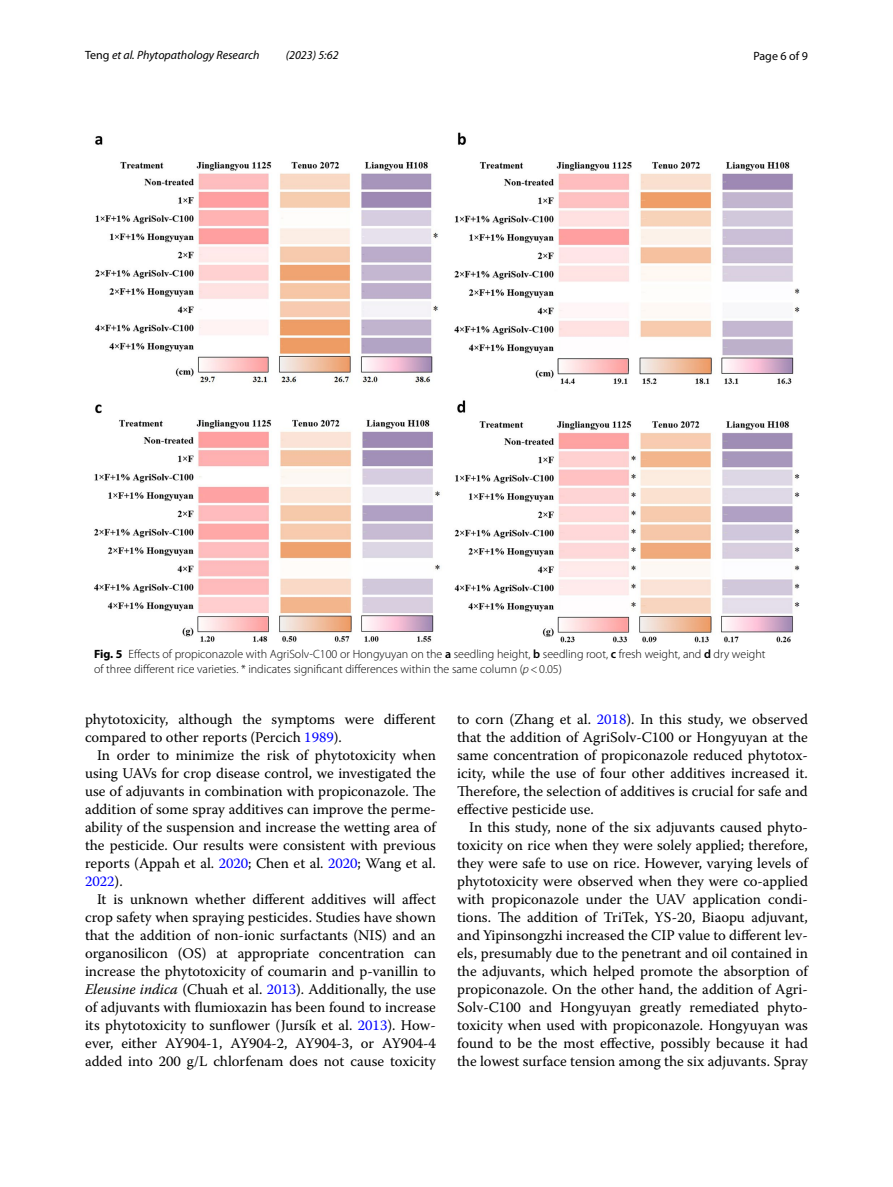
<style>
.page{position:relative;width:893px;height:1187px;background:#fff}
.page>*{position:absolute;margin:0;border:0;box-sizing:border-box;transform-origin:0 0}
.t1{font:14.7px/18px "Warnock Pro";color:#000;text-align:justify}
.t2{font:300 12px/15px "Myriad Pro";color:#000}
.t3{font:italic 12px "Myriad Pro";color:#000}
.t4{font:12px "Myriad Pro";color:#000}
.s1{font-style:normal}
.s2{font-weight:700}
.s3{font-weight:600}
.s4{font-style:italic}
.s5{color:#00f}
</style>
<div class="page">
<img style="left:94px;top:133px;width:705px;height:509px">
<p class="t3" style="left:85px;top:48px;width:176px"><span class="s1">Teng</span> et al. Phytopathology Research</p>
<p class="t3" style="left:286px;top:48px;width:54px">(2023) 5:62</p>
<p class="t4" style="left:753px;top:48px;width:56px">Page 6 of 9</p>
<p class="t2" style="left:94px;top:646px;width:673px"><span class="s2">Fig. 5</span> Effects of propiconazole with AgriSolv-C100 or Hongyuyan on the <span class="s3">a</span> seedling height, <span class="s3">b</span> seedling root, <span class="s3">c</span> fresh weight, and <span class="s3">d</span> dry weight of three different rice varieties. * indicates significant differences within the same column (<span class="s4">p</span>&lt;0.05)</p>
<p class="t1" style="left:85px;top:710px;width:352px">phytotoxicity, although the symptoms were different compared to other reports (Percich <span class="s5">1989</span>).</p>
<p class="t1" style="left:85px;top:746px;width:352px;text-indent:12px">In order to minimize the risk of phytotoxicity when using UAVs for crop disease control, we investigated the use of adjuvants in combination with propiconazole. The addition of some spray additives can improve the perme&shy;ability of the suspension and increase the wetting area of the pesticide. Our results were consistent with previous reports (Appah et al. <span class="s5">2020</span>; Chen et al. <span class="s5">2020</span>; Wang et al.<br><span class="s5">2022</span>).</p>
<p class="t1" style="left:85px;top:890px;width:352px;text-indent:12px">It is unknown whether different additives will affect crop safety when spraying pesticides. Studies have shown that the addition of non-ionic surfactants (NIS) and an organosilicon (OS) at appropriate concentration can increase the phytotoxicity of coumarin and p-vanillin to <span class="s4">Eleusine indica</span> (Chuah et al. <span class="s5">2013</span>). Additionally, the use of adjuvants with flumioxazin has been found to increase its phytotoxicity to sunflower (Jursík et al. <span class="s5">2013</span>). How&shy;ever, either AY904-1, AY904-2, AY904-3, or AY904-4 added into 200 g/L chlorfenam does not cause toxicity</p>
<p class="t1" style="left:457px;top:710px;width:352px">to corn (Zhang et al. <span class="s5">2018</span>). In this study, we observed that the addition of AgriSolv-C100 or Hongyuyan at the same concentration of propiconazole reduced phytotox&shy;icity, while the use of four other additives increased it.<br>Therefore, the selection of additives is crucial for safe and effective pesticide use.</p>
<p class="t1" style="left:457px;top:818px;width:352px;text-indent:12px">In this study, none of the six adjuvants caused phyto&shy;toxicity on rice when they were solely applied; therefore, they were safe to use on rice. However, varying levels of phytotoxicity were observed when they were co-applied with propiconazole under the UAV application condi&shy;tions. The addition of TriTek, YS-20, Biaopu adjuvant, and Yipinsongzhi increased the CIP value to different lev&shy;els, presumably due to the penetrant and oil contained in the adjuvants, which helped promote the absorption of propiconazole. On the other hand, the addition of Agri-Solv-C100 and Hongyuyan greatly remediated phyto&shy;toxicity when used with propiconazole. Hongyuyan was found to be the most effective, possibly because it had the lowest surface tension among the six adjuvants. Spray</p>
</div>
